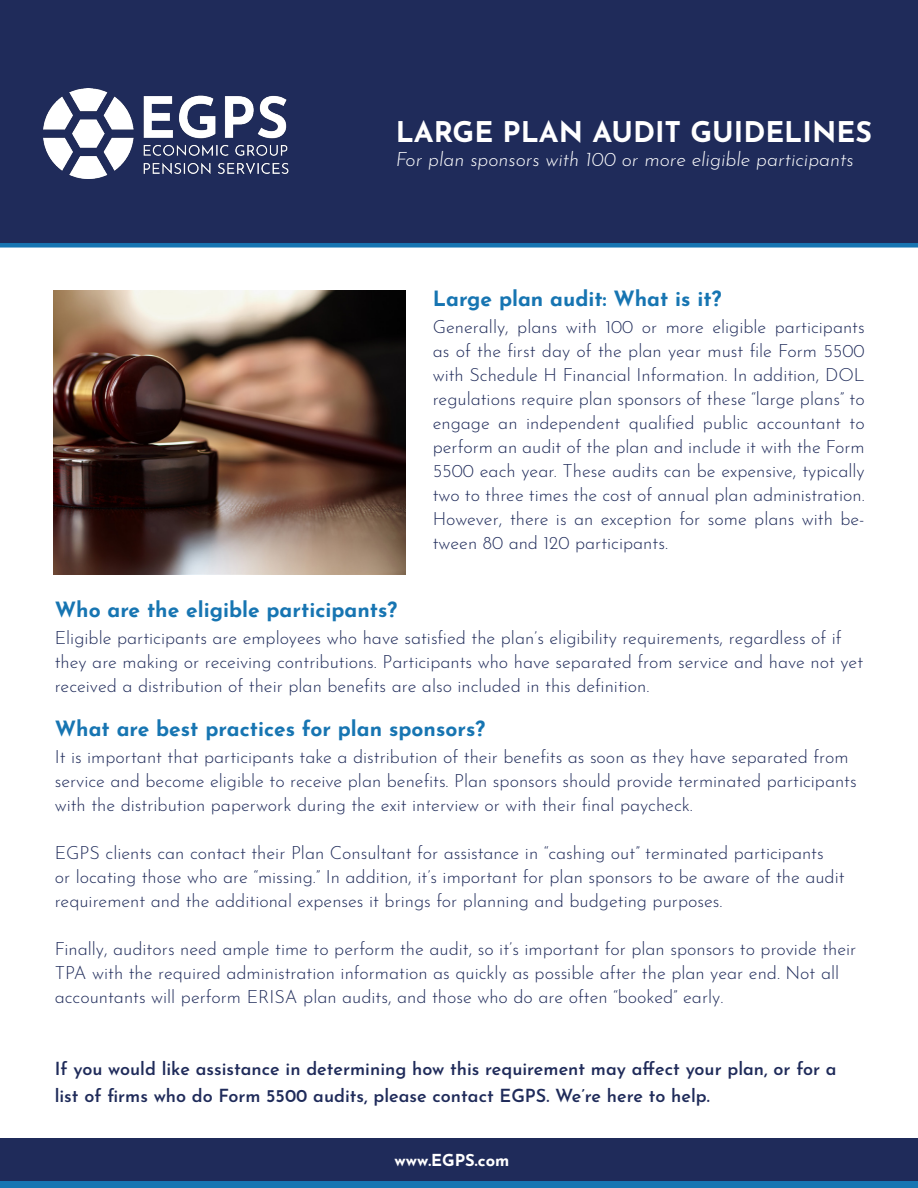
<style>
.page{position:relative;width:918px;height:1188px;background:#fff}
.page>*{position:absolute;margin:0;border:0;box-sizing:border-box;transform-origin:0 0}
.t1{font:700 28.5px "Josefin Sans";color:#fff}
.t2{font:700 21px "Josefin Sans";color:#1775b2}
.t3{font:italic 300 19.5px "Josefin Sans";color:#fff}
.t4{font:300 18px/24px "Josefin Sans";color:#1f2b5a}
.t5{font:600 18px/27px "Josefin Sans";color:#1f2b5a}
.t6{font:700 16.5px "Josefin Sans";color:#fff}
</style>
<div class="page">
<div style="left:0;top:0;width:918px;height:248px;background:#1f2b5a"></div>
<img style="left:44px;top:88px;width:283px;height:91px">
<div style="left:0;top:1138px;width:918px;height:49px;background:#1f2b5a"></div>
<div style="left:0;top:1182px;width:918px;height:6px;background:#1775b2"></div>
<img style="left:53px;top:290px;width:352px;height:285px">
<p class="t1" style="left:396px;top:107px;width:478px">LARGE PLAN AUDIT GUIDELINES</p>
<p class="t3" style="left:396px;top:143px;width:459px">For plan sponsors with 100 or more eligible participants</p>
<p class="t2" style="left:433px;top:280px;width:290px">Large plan audit: What is it?</p>
<p class="t4" style="left:433px;top:313px;width:434px;text-align:justify">Generally, plans with 100 or more eligible participants as of the first day of the plan year must file Form 5500 with Schedule H Financial Information. In addition, DOL regulations require plan sponsors of these “large plans” to engage an independent qualified public accountant to perform an audit of the plan and include it with the Form 5500 each year. These audits can be expensive, typically two to three times the cost of annual plan administration.<br>However, there is an exception for some plans with be&shy;tween 80 and 120 participants.</p>
<p class="t2" style="left:55px;top:591px;width:344px">Who are the eligible participants?</p>
<p class="t4" style="left:55px;top:624px;width:810px">Eligible participants are employees who have satisfied the plan’s eligibility requirements, regardless of if they are making or receiving contributions. Participants who have separated from service and have not yet received a distribution of their plan benefits are also included in this definition.</p>
<p class="t2" style="left:55px;top:710px;width:432px">What are best practices for plan sponsors?</p>
<p class="t4" style="left:55px;top:743px;width:804px">It is important that participants take a distribution of their benefits as soon as they have separated from service and become eligible to receive plan benefits. Plan sponsors should provide terminated participants with the distribution paperwork during the exit interview or with their final paycheck.</p>
<p class="t4" style="left:55px;top:839px;width:791px">EGPS clients can contact their Plan Consultant for assistance in “cashing out” terminated participants<br>or locating those who are “missing.” In addition, it’s important for plan sponsors to be aware of the audit requirement and the additional expenses it brings for planning and budgeting purposes.</p>
<p class="t4" style="left:55px;top:935px;width:803px">Finally, auditors need ample time to perform the audit, so it’s important for plan sponsors to provide their<br>TPA with the required administration information as quickly as possible after the plan year end. Not all accountants will perform ERISA plan audits, and those who do are often “booked” early.</p>
<p class="t5" style="left:55px;top:1052px;width:783px">If you would like assistance in determining how this requirement may affect your plan, or for a list of firms who do Form 5500 audits, please contact EGPS. We’re here to help.</p>
<p class="t6" style="left:395px;top:1146px;width:116px">www.EGPS.com</p>
</div>
